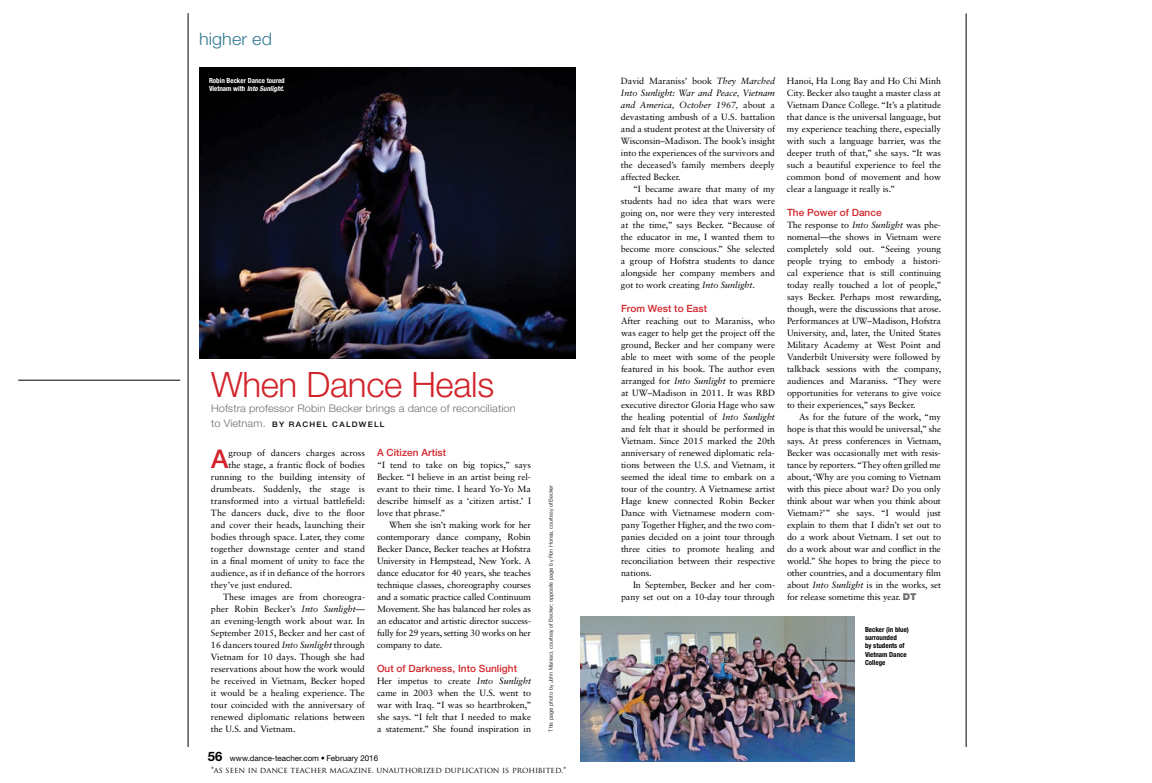
<style>
.page{position:relative;width:1152px;height:783px;background:#fff}
.page>*{position:absolute;margin:0;border:0;box-sizing:border-box;transform-origin:0 0}
.t1{font:300 35px "Helvetica Neue";letter-spacing:-.01em;color:#d2232a}
.t2{font:500 25.8px "Helvetica Neue";color:#d2232a}
.t3{font:300 17.1px "Helvetica Neue";letter-spacing:.005em;color:#327994;scale:1.05 1}
.t4{font:300 10.4px "Helvetica Neue";letter-spacing:.01em;color:#6d6e71;scale:1.05 1}
.t5{font:500 10px "Helvetica Neue";letter-spacing:.005em;color:#d2232a}
.t6{font:9px/12px "Sabon LT Std";color:#000;text-align:justify}
.t7{font:8px "Trajan Pro";color:#000}
.t8{font:8px "Helvetica Neue";color:#000}
.t9{font:500 7.6px "Helvetica Neue";letter-spacing:.16em;color:#000;scale:1.05 1}
.t10{font:700 condensed 7px/8.4px "Helvetica Neue";color:#000}
.t11{font:700 condensed 7px/8.4px "Helvetica Neue";color:#fff}
.t12{font:300 5.5px "Helvetica Neue";letter-spacing:-.005em;color:#000}
.s1{font-style:italic}
.s2{font-weight:300;font-size:10.4px;color:#6d6e71}
.s3{font-weight:700;font-size:13px}
.s4{font-family:"Helvetica Neue";font-weight:900;font-size:9.5px;color:#6d6e71}
</style>
<div class="page">
<img style="left:199px;top:67px;width:377px;height:292px">
<hr style="left:966px;top:14px;width:1px;height:733px;background:#000">
<img style="left:581px;top:616px;width:274px;height:145px">
<hr style="left:188px;top:13px;width:1px;height:734px;background:#000">
<hr style="left:18px;top:380px;width:162px;height:1px;background:#000">
<h3 class="t3" style="left:199px;top:28px;width:71px">higher ed</h3>
<p class="t11" style="left:209px;top:76px;width:77px">Robin Becker Dance toured<br>Vietnam with <span class="s1">Into Sunlight.</span></p>
<h1 class="t1" style="left:211px;top:363px;width:285px">When Dance Heals</h1>
<p class="t4" style="left:211px;top:402px;width:292px">Hofstra professor Robin Becker brings a dance of reconciliation</p>
<p class="t9" style="left:211px;top:419px;width:142px"><span class="s2">to Vietnam.</span> by Rac he l Ca ldwe</p>
<p class="t9" style="left:374px;top:419px;width:11px">ll</p>
<h2 class="t2" style="left:211px;top:443px;width:19px">A</h2>
<p class="t6" style="left:229px;top:447px;width:138px">group of dancers charges across</p>
<p class="t6" style="left:229px;top:459px;width:138px">the stage, a frantic flock of bodies</p>
<p class="t6" style="left:211px;top:471px;width:156px">running to the building intensity of</p>
<p class="t6" style="left:211px;top:483px;width:156px">drumbeats. Suddenly, the stage is</p>
<p class="t6" style="left:211px;top:495px;width:155px">transformed into a virtual battlefield:</p>
<p class="t6" style="left:211px;top:507px;width:156px">The dancers duck, dive to the floor</p>
<p class="t6" style="left:211px;top:519px;width:155px">and cover their heads, launching their</p>
<p class="t6" style="left:211px;top:531px;width:155px">bodies through space. Later, they come</p>
<p class="t6" style="left:211px;top:543px;width:156px">together downstage center and stand</p>
<p class="t6" style="left:211px;top:555px;width:155px">in a final moment of unity to face the</p>
<p class="t6" style="left:211px;top:567px;width:155px">audience, as if in defiance of the horrors</p>
<p class="t6" style="left:211px;top:579px;width:83px">they’ve just endured.</p>
<p class="t6" style="left:223px;top:591px;width:143px">These images are from choreogra-</p>
<p class="t6" style="left:211px;top:603px;width:155px">pher Robin Becker’s <span class="s1">Into Sunlight</span>—</p>
<p class="t6" style="left:211px;top:615px;width:155px">an evening-length work about war. In</p>
<p class="t6" style="left:211px;top:627px;width:155px">September 2015, Becker and her cast of</p>
<p class="t6" style="left:211px;top:639px;width:155px">16 dancers toured <span class="s1">Into Sunlight</span> through</p>
<p class="t6" style="left:211px;top:651px;width:155px">Vietnam for 10 days. Though she had</p>
<p class="t6" style="left:211px;top:663px;width:155px">reservations about how the work would</p>
<p class="t6" style="left:211px;top:675px;width:156px">be received in Vietnam, Becker hoped</p>
<p class="t6" style="left:211px;top:687px;width:155px">it would be a healing experience. The</p>
<p class="t6" style="left:211px;top:699px;width:155px">tour coincided with the anniversary of</p>
<p class="t6" style="left:211px;top:711px;width:155px">renewed diplomatic relations between</p>
<p class="t6" style="left:211px;top:723px;width:86px">the U.S. and Vietnam.</p>
<p class="t5" style="left:377px;top:446px;width:71px">A Citizen Artist</p>
<p class="t6" style="left:377px;top:459px;width:156px">“I tend to take on big topics,” says Becker. “I believe in an artist being rel&shy;evant to their time. I heard Yo-Yo Ma describe himself as a ‘citizen artist.’ I love that phrase.”</p>
<p class="t6" style="left:377px;top:519px;width:156px;text-indent:12px">When she isn’t making work for her contemporary dance company, Robin Becker Dance, Becker teaches at Hofstra University in Hempstead, New York. A dance educator for 40 years, she teaches technique classes, choreography courses and a somatic practice called Continuum Movement. She has balanced her roles as an educator and artistic director success&shy;fully for 29 years, setting 30 works on her company to date.</p>
<p class="t5" style="left:377px;top:662px;width:142px">Out of Darkness, Into Sunlight</p>
<p class="t6" style="left:377px;top:675px;width:156px">Her impetus to create <span class="s1">Into Sunlight </span>came in 2003 when the U.S. went to war with Iraq. “I was so heartbroken,” she says. “I felt that I needed to make a statement.” She found inspiration in</p>
<p class="t8" style="left:208px;top:753px;width:172px"><span class="s3">56</span> www.dance-teacher.com February 2016</p>
<p class="t12" style="left:548px;top:732px;width:248px;rotate:-90deg">This page: photo by John Maniaci, courtesy of Becker; opposite page: by Ron Honsa, courtesy of Becker</p>
<p class="t7" style="left:211px;top:765px;width:357px">*AS SEEN IN DANCE TEACHER MAGAZINE. UNAUTHORIZED DUPLICATION IS PROHIBITED.*</p>
<p class="t6" style="left:621px;top:75px;width:156px">David Maraniss’ book <span class="s1">They Marched Into Sunlight: War and Peace, Vietnam and America, October 1967,</span> about a devastating ambush of a U.S. battalion and a student protest at the University of Wisconsin–Madison. The book’s insight into the experiences of the survivors and the deceased’s family members deeply affected Becker.</p>
<p class="t6" style="left:621px;top:183px;width:156px;text-indent:12px">“I became aware that many of my students had no idea that wars were going on, nor were they very interested at the time,” says Becker. “Because of the educator in me, I wanted them to become more conscious.” She selected a group of Hofstra students to dance alongside her company members and got to work creating <span class="s1">Into Sunlight</span>.</p>
<p class="t5" style="left:621px;top:302px;width:88px">From West to East</p>
<p class="t6" style="left:621px;top:315px;width:156px">After reaching out to Maraniss, who was eager to help get the project off the ground, Becker and her company were able to meet with some of the people featured in his book. The author even arranged for <span class="s1">Into Sunlight</span> to premiere at UW–Madison in 2011. It was RBD executive director Gloria Hage who saw the healing potential of <span class="s1">Into Sunlight </span>and felt that it should be performed in Vietnam. Since 2015 marked the 20th anniversary of renewed diplomatic rela&shy;tions between the U.S. and Vietnam, it seemed the ideal time to embark on a tour of the country. A Vietnamese artist Hage knew connected Robin Becker Dance with Vietnamese modern com&shy;pany Together Higher, and the two com&shy;panies decided on a joint tour through three cities to promote healing and reconciliation between their respective nations.</p>
<p class="t6" style="left:621px;top:579px;width:155px;text-align:right">In September, Becker and her com&shy;pany set out on a 10-day tour through</p>
<p class="t6" style="left:787px;top:75px;width:156px">Hanoi, Ha Long Bay and Ho Chi Minh City. Becker also taught a master class at Vietnam Dance College. “It’s a platitude that dance is the universal language, but my experience teaching there, especially with such a language barrier, was the deeper truth of that,” she says. “It was such a beautiful experience to feel the common bond of movement and how clear a language it really is.”</p>
<p class="t5" style="left:787px;top:206px;width:96px">The Power of Dance</p>
<p class="t6" style="left:787px;top:219px;width:156px">The response to <span class="s1">Into Sunlight</span> was phe&shy;nomenal—the shows in Vietnam were completely sold out. “Seeing young people trying to embody a histori&shy;cal experience that is still continuing today really touched a lot of people,” says Becker. Perhaps most rewarding, though, were the discussions that arose.<br>Performances at UW–Madison, Hofstra University, and, later, the United States Military Academy at West Point and Vanderbilt University were followed by talkback sessions with the company, audiences and Maraniss. “They were opportunities for veterans to give voice to their experiences,” says Becker.</p>
<p class="t6" style="left:787px;top:411px;width:156px;text-indent:12px">As for the future of the work, “my hope is that this would be universal,” she says. At press conferences in Vietnam, Becker was occasionally met with resis&shy;tance by reporters. “They often grilled me about, ‘Why are you coming to Vietnam with this piece about war? Do you only think about war when you think about Vietnam?’” she says. “I would just explain to them that I didn’t set out to do a work about Vietnam. I set out to do a work about war and conflict in the world.” She hopes to bring the piece to other countries, and a documentary film about <span class="s1">Into Sunlight</span> is in the works, set for release sometime this year. <span class="s4">DT</span></p>
<p class="t10" style="left:865px;top:625px;width:46px">Becker (in blue) surrounded<br>by students of<br>Vietnam Dance<br>College</p>
</div>
